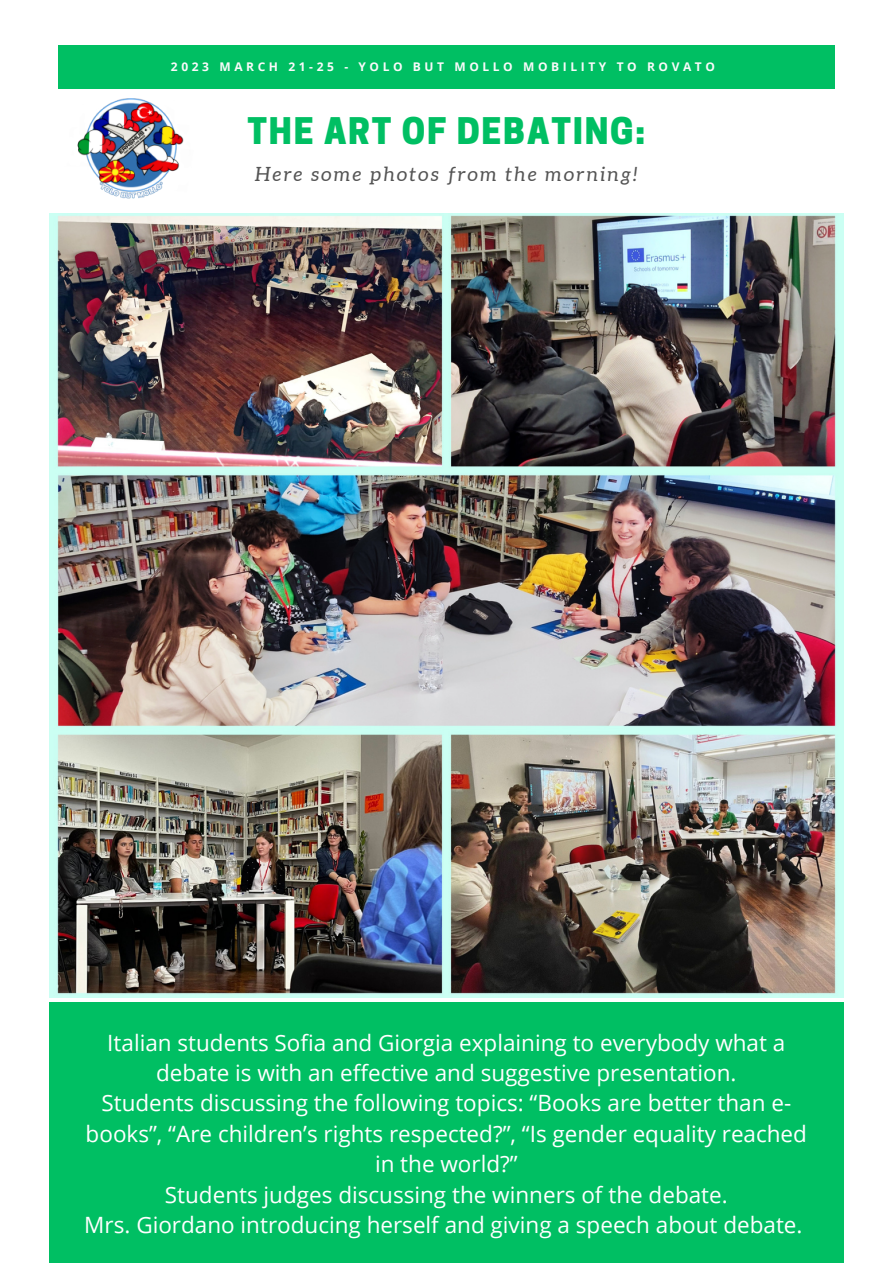
<style>
.page{position:relative;width:893px;height:1264px;background:#fff}
.page>*{position:absolute;margin:0;border:0;box-sizing:border-box;transform-origin:0 0}
.t1{font:800 34.5px "Cooper Hewitt";letter-spacing:.05em;color:#00bf63}
.t2{font:22.5px/30.3px "Open Sans";color:#fff;text-align:center}
.t3{font:italic 19.65px "Aleo";letter-spacing:.12em;color:#545454}
.t4{font:700 12px "Open Sans";letter-spacing:.3em;color:#fafafa}
</style>
<div class="page">
<div style="left:49px;top:1002px;width:794px;height:260px;background:#00bf63"></div>
<img style="left:49px;top:213px;width:794px;height:784px">
<div style="left:58px;top:45px;width:776px;height:44px;background:#00bf63"></div>
<img style="left:49px;top:98px;width:169px;height:136px">
<p class="t4" style="left:171px;top:58px;width:545px">2023 MARCH 21-25 - YOLO BUT MOLLO MOBILITY TO ROVATO</p>
<p class="t1" style="left:247px;top:118px;width:399px">THE ART OF DEBATING:</p>
<p class="t3" style="left:255px;top:163px;width:384px">Here some photos from the morning!</p>
<p class="t2" style="left:107px;top:1026px;width:679px">Italian students Sofia and Giorgia explaining to everybody what a debate is with an effective and suggestive presentation.</p>
<p class="t2" style="left:86px;top:1087px;width:722px">Students discussing the following topics: “Books are better than e&shy;books”, “Are children’s rights respected?”, “Is gender equality reached in the world?”</p>
<p class="t2" style="left:165px;top:1178px;width:564px">Students judges discussing the winners of the debate.</p>
<p class="t2" style="left:84px;top:1208px;width:719px">Mrs. Giordano introducing herself and giving a speech about debate.</p>
</div>
